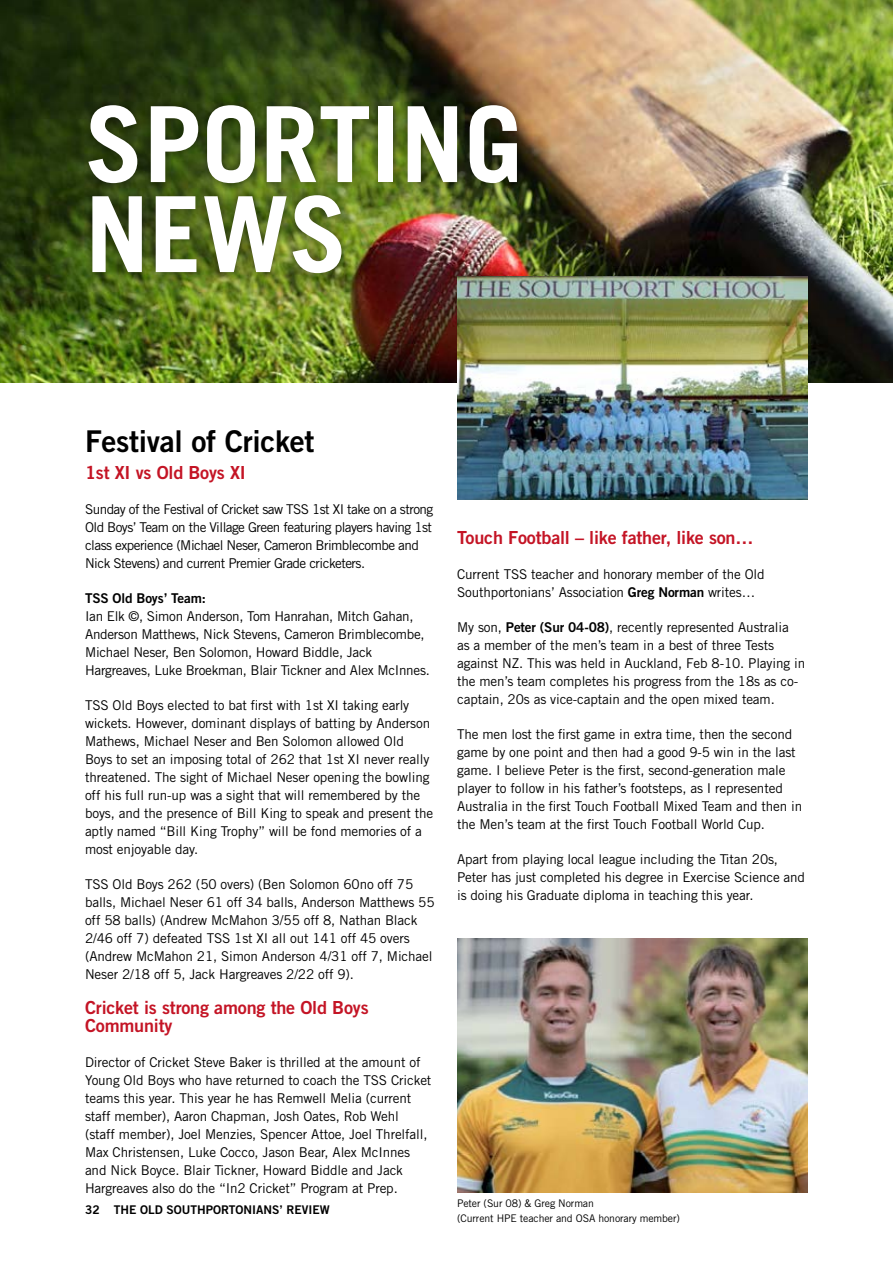
<style>
.page{position:relative;width:893px;height:1263px;background:#fff}
.page>*{position:absolute;margin:0;border:0;box-sizing:border-box;transform-origin:0 0}
.t1{font:700 105px "Trade Gothic";color:#fff}
.t2{font:30px "Trade Gothic Bold Two";letter-spacing:-.01em;color:#000}
.t3{font:18px/18px "Trade Gothic Bold Two";letter-spacing:-.01em;color:#c41425}
.t4{font:13.5px/18px "Trade Gothic";letter-spacing:-.01em;color:#000}
.t5{font:13.5px/18px "Trade Gothic";letter-spacing:-.04em;color:#000}
.t6{font:13.5px "Trade Gothic Bold Two";letter-spacing:-.01em;color:#000}
.t7{font:12px "Trade Gothic Bold Two";color:#000}
.t8{font:10.5px "Trade Gothic";letter-spacing:-.01em;color:#000}
.s1{color:#fff}
.s2{font-family:"Trade Gothic Bold Two"}
</style>
<div class="page">
<img style="left:0;top:0;width:892px;height:383px">
<div style="left:80px;top:96px;width:446px;height:186px;background:#000;opacity:.5"></div>
<img style="left:457px;top:939px;width:351px;height:254px">
<img style="left:457px;top:276px;width:351px;height:224px">
<hr style="left:892px;top:0;width:1px;height:383px;background:#000">
<p class="t1" style="left:85px;top:80px;width:439px">SPORTING</p>
<p class="t1" style="left:85px;top:170px;width:264px">NEWS</p>
<p class="t2" style="left:85px;top:423px;width:231px">Festival of Cricket</p>
<p class="t3" style="left:85px;top:463px;width:162px">1st XI vs Old Boys XI</p>
<p class="t5" style="left:85px;top:500px;width:350px">Sunday of the Festival of Cricket saw TSS 1st XI take on a strong Old Boys’ Team on the Village Green featuring players having 1st class experience (Michael Neser, Cameron Brimblecombe and Nick Stevens) and current Premier Grade cricketers.</p>
<p class="t6" style="left:85px;top:590px;width:123px">TSS Old Boys’ Team:</p>
<p class="t4" style="left:85px;top:607px;width:346px">Ian Elk ©, Simon Anderson, Tom Hanrahan, Mitch Gahan, Anderson Matthews, Nick Stevens, Cameron Brimblecombe, Michael Neser, Ben Solomon, Howard Biddle, Jack Hargreaves, Luke Broekman, Blair Tickner and Alex McInnes.</p>
<p class="t4" style="left:85px;top:696px;width:350px">TSS Old Boys elected to bat first with 1st XI taking early wickets. However, dominant displays of batting by Anderson Mathews, Michael Neser and Ben Solomon allowed Old Boys to set an imposing total of 262 that 1st XI never really threatened. The sight of Michael Neser opening the bowling off his full run-up was a sight that will remembered by the boys, and the presence of Bill King to speak and present the aptly named “Bill King Trophy” will be fond memories of a most enjoyable day.</p>
<p class="t4" style="left:85px;top:875px;width:351px">TSS Old Boys 262 (50 overs) (Ben Solomon 60no off 75 balls, Michael Neser 61 off 34 balls, Anderson Matthews 55 off 58 balls) (Andrew McMahon 3/55 off 8, Nathan Black 2/46 off 7) defeated TSS 1st XI all out 141 off 45 overs (Andrew McMahon 21, Simon Anderson 4/31 off 7, Michael Neser 2/18 off 5, Jack Hargreaves 2/22 off 9). <span class="s1">9)</span></p>
<p class="t3" style="left:85px;top:998px;width:285px">Cricket is strong among the Old Boys<br>Community</p>
<p class="t4" style="left:85px;top:1053px;width:348px">Director of Cricket Steve Baker is thrilled at the amount of Young Old Boys who have returned to coach the TSS Cricket teams this year. This year he has Remwell Melia (current staff member), Aaron Chapman, Josh Oates, Rob Wehl (staff member), Joel Menzies, Spencer Attoe, Joel Threlfall, Max Christensen, Luke Cocco, Jason Bear, Alex McInnes and Nick Boyce. Blair Tickner, Howard Biddle and Jack Hargreaves also do the “In2 Cricket” Program at Prep.</p>
<p class="t7" style="left:85px;top:1203px;width:246px">32 THE OLD SOUTHPORTONIANS’ REVIEW</p>
<p class="t3" style="left:457px;top:528px;width:298px">Touch Football – like father, like son…</p>
<p class="t4" style="left:457px;top:565px;width:309px">Current TSS teacher and honorary member of the Old<br>Southportonians’ Association <span class="s2">Greg Norman</span> writes…</p>
<p class="t4" style="left:457px;top:618px;width:350px">My son, <span class="s2">Peter (Sur 04-08)</span>, recently represented Australia<br>as a member of the men’s team in a best of three Tests against NZ. This was held in Auckland, Feb 8-10. Playing in the men’s team completes his progress from the 18s as co&shy;captain, 20s as vice-captain and the open mixed team.</p>
<p class="t4" style="left:457px;top:725px;width:347px">The men lost the first game in extra time, then the second game by one point and then had a good 9-5 win in the last game. I believe Peter is the first, second-generation male player to follow in his father’s footsteps, as I represented Australia in the first Touch Football Mixed Team and then in the Men’s team at the first Touch Football World Cup.</p>
<p class="t4" style="left:457px;top:850px;width:349px">Apart from playing local league including the Titan 20s,<br>Peter has just completed his degree in Exercise Science and is doing his Graduate diploma in teaching this year.</p>
<p class="t8" style="left:457px;top:1197px;width:138px">Peter (Sur 08) &amp; Greg Norman</p>
<p class="t8" style="left:457px;top:1212px;width:224px">(Current HPE teacher and OSA honorary member)</p>
</div>
